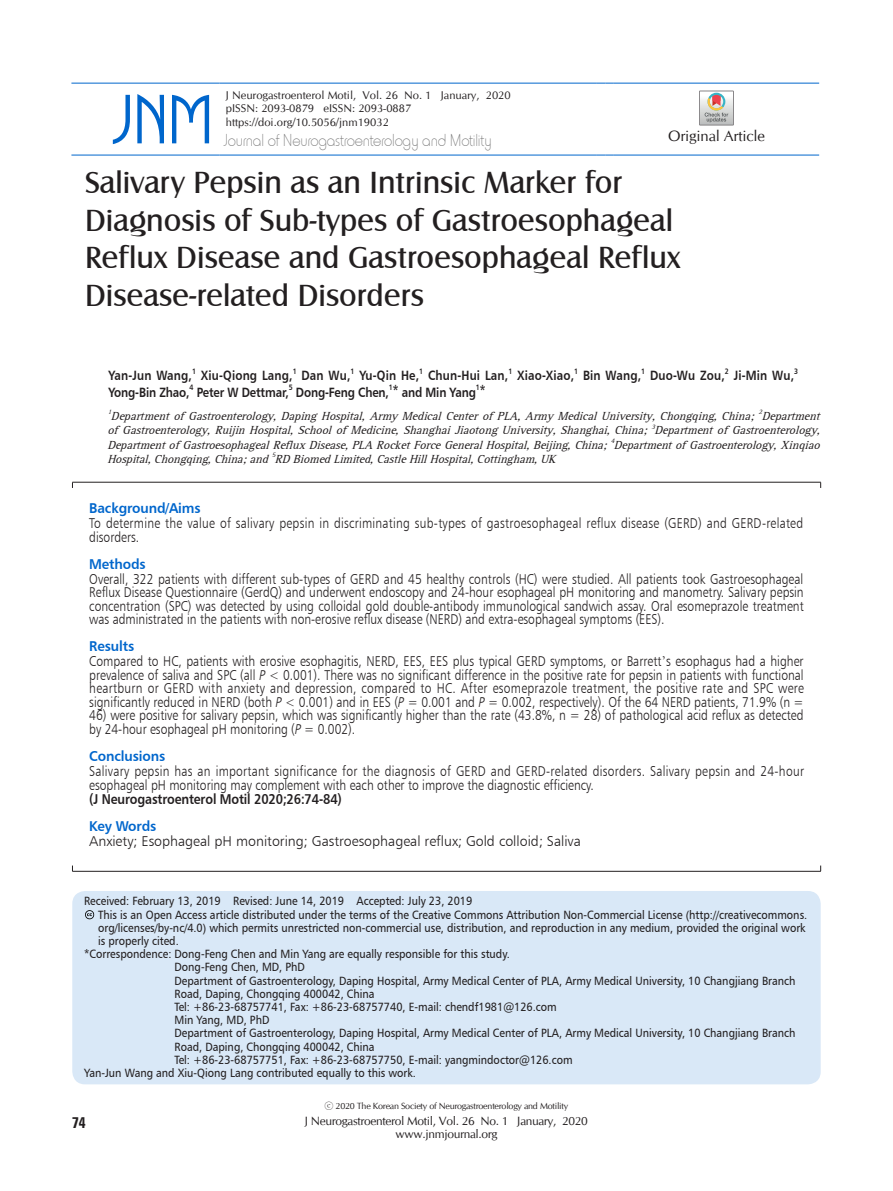
<style>
.page{position:relative;width:893px;height:1191px;background:#fff}
.page>*{position:absolute;margin:0;border:0;box-sizing:border-box;transform-origin:0 0}
.t1{font:500 64.5px "Busorama IT Cby BT";color:#06c}
.t2{font:31.5px/37.8px "Castle T";color:#231f20}
.t3{font:18px "Horatio D Ligh";letter-spacing:-.015em;color:#787878;scale:.9 1}
.t4{font:15.3px "Univeconbol";color:#231f20}
.t5{font:15px "CG Omega";letter-spacing:-.01em;color:#231f20}
.t6{font:14.25px/13.5px "Humanist 777 BT Light B";color:#231f20;text-align:justify;scale:.85 1}
.t7{font:14.25px/13.5px "Humanist 777 BT Light B";letter-spacing:.02em;color:#231f20;scale:.85 1}
.t8{font:14.25px "Humanist 777 BT Light B";color:#231f20}
.t9{font:14.25px "Humanist 777 BT Bold B";letter-spacing:-.01em;color:#06c;scale:.95 1}
.t10{font:14.25px "Humanist 777 BT Bold B";letter-spacing:-.01em;color:#231f20;scale:.87 1}
.t11{font:13.5px "Humanist 777 BT Bold B";letter-spacing:.015em;color:#231f20;scale:.85 1}
.t12{font:13.5px "Humanist 777 BT Bold B";letter-spacing:-.01em;color:#231f20;scale:.85 1}
.t13{font:12px "Humanist 777 BT Roman B";color:#231f20;scale:.9 1}
.t14{font:italic 12px "Rotisser";color:#231f20}
.t15{font:12px/13.5px "CG Omega";letter-spacing:-.025em;color:#231f20;text-align:center}
.t16{font:11.25px/13.5px "CG Omega";color:#231f20}
.t17{font:9px "CG Omega";letter-spacing:-.025em;color:#231f20}
.t18{font:7.8px "Humanist 777 BT Bold B";color:#231f20;scale:.85 1}
.t19{font:italic 7.05px "Rotisser";color:#231f20}
.s1{font-size:13.5px}
.s2{font-family:"Times New Roman"}
.s3{font-style:italic}
.s4{font-family:"Batang Che"}
</style>
<div class="page">
<hr style="left:71px;top:83px;width:148px;height:1px;background:#06c">
<hr style="left:71px;top:155px;width:148px;height:1px;background:#06c">
<hr style="left:219px;top:83px;width:378px;height:1px;background:#06c">
<svg style="left:597px;top:83px;width:17px;height:1px"></svg>
<hr style="left:614px;top:83px;width:205px;height:1px;background:#06c">
<hr style="left:614px;top:155px;width:205px;height:1px;background:#06c">
<svg style="left:597px;top:155px;width:17px;height:1px"></svg>
<hr style="left:219px;top:155px;width:378px;height:1px;background:#06c">
<div style="left:699px;top:91px;width:35px;height:34px;border:1px solid #888688"></div>
<svg style="left:699px;top:91px;width:34px;height:34px"></svg>
<div style="left:72px;top:891px;width:749px;height:193px;background:#d9e8f7;border-radius:13px"></div>
<svg style="left:85px;top:910px;width:10px;height:10px"></svg>
<hr style="left:72px;top:482px;width:749px;height:1px;background:#231f20">
<hr style="left:72px;top:871px;width:749px;height:1px;background:#231f20">
<h1 class="t1" style="left:112px;top:81px;width:102px">JNM</h1>
<p class="t16" style="left:226px;top:89px;width:286px">J Neurogastroenterol Motil, Vol. 26 No. 1 January, 2020 pISSN: 2093-0879 eISSN: 2093-0887 https://doi.org/10.5056/jnm19032</p>
<p class="t3" style="left:224px;top:130px;width:299px">Journal of Neurogastroenterology and Motility</p>
<p class="t5" style="left:668px;top:127px;width:98px">Original Article</p>
<h2 class="t2" style="left:85px;top:164px;width:597px">Salivary Pepsin as an Intrinsic Marker for Diagnosis of Sub-types of Gastroesophageal Reflux Disease and Gastroesophageal Reflux Disease-related Disorders</h2>
<p class="t11" style="left:108px;top:367px;width:100px">Yan-Jun Wang,</p>
<p class="t18" style="left:192px;top:366px;width:6px">1</p>
<p class="t11" style="left:201px;top:367px;width:109px">Xiu-Qiong Lang,</p>
<p class="t18" style="left:293px;top:366px;width:6px">1</p>
<p class="t11" style="left:302px;top:367px;width:59px">Dan Wu,</p>
<p class="t18" style="left:351px;top:366px;width:6px">1</p>
<p class="t11" style="left:359px;top:367px;width:72px">Yu-Qin He,</p>
<p class="t18" style="left:419px;top:366px;width:6px">1</p>
<p class="t11" style="left:428px;top:367px;width:96px">Chun-Hui Lan,</p>
<p class="t18" style="left:508px;top:366px;width:6px">1</p>
<p class="t11" style="left:517px;top:367px;width:69px">Xiao-Xiao,</p>
<p class="t18" style="left:574px;top:366px;width:6px">1</p>
<p class="t11" style="left:583px;top:367px;width:70px">Bin Wang,</p>
<p class="t18" style="left:641px;top:366px;width:6px">1</p>
<p class="t11" style="left:650px;top:367px;width:89px">Duo-Wu Zou,</p>
<p class="t18" style="left:725px;top:366px;width:6px">2</p>
<p class="t11" style="left:734px;top:367px;width:73px">Ji-Min Wu,</p>
<p class="t18" style="left:794px;top:366px;width:6px">3</p>
<p class="t12" style="left:108px;top:383px;width:97px">Yong-Bin Zhao,</p>
<p class="t18" style="left:189px;top:382px;width:6px">4</p>
<p class="t12" style="left:197px;top:383px;width:110px">Peter W Dettmar,</p>
<p class="t18" style="left:289px;top:382px;width:6px">5</p>
<p class="t12" style="left:296px;top:383px;width:213px">Dong-Feng Chen,<sup>1</sup>* and Min Yang</p>
<p class="t18" style="left:476px;top:382px;width:13px">1<span class="s1">*</span></p>
<p class="t19" style="left:108px;top:408px;width:7px">1</p>
<p class="t14" style="left:111px;top:409px;width:714px">Department of Gastroenterology, Daping Hospital, Army Medical Center of PLA, Army Medical University, Chongqing, China; Department</p>
<p class="t19" style="left:759px;top:408px;width:7px">2</p>
<p class="t14" style="left:107px;top:423px;width:718px">of Gastroenterology, Ruijin Hospital, School of Medicine, Shanghai Jiaotong University, Shanghai, China; Department of Gastroenterology,</p>
<p class="t19" style="left:651px;top:422px;width:7px">3</p>
<p class="t14" style="left:107px;top:438px;width:718px">Department of Gastroesophageal Reflux Disease, PLA Rocket Force General Hospital, Beijing, China; Department of Gastroenterology, Xinqiao</p>
<p class="t19" style="left:611px;top:436px;width:7px">4</p>
<p class="t19" style="left:272px;top:451px;width:7px">5</p>
<p class="t14" style="left:107px;top:452px;width:453px">Hospital, Chongqing, China; and RD Biomed Limited, Castle Hill Hospital, Cottingham, UK</p>
<p class="t9" style="left:89px;top:499px;width:119px">Background/Aims</p>
<p class="t7" style="left:89px;top:516px;width:841px">To determine the value of salivary pepsin in discriminating sub-types of gastroesophageal reflux disease (GERD) and GERD-related disorders.</p>
<p class="t9" style="left:89px;top:555px;width:61px">Methods</p>
<p class="t6" style="left:89px;top:572px;width:842px">Overall, 322 patients with different sub-types of GERD and 45 healthy controls (HC) were studied. All patients took Gastroesophageal Reflux Disease Questionnaire (GerdQ) and underwent endoscopy and 24-hour esophageal pH monitoring and manometry. Salivary pepsin concentration (SPC) was detected by using colloidal gold double-antibody immunological sandwich assay. Oral esomeprazole treatment was administrated in the patients with non-erosive reflux disease (NERD) and extra-esophageal symptoms (EES).</p>
<p class="t9" style="left:89px;top:637px;width:49px">Results</p>
<p class="t6" style="left:89px;top:654px;width:842px">Compared to HC, patients with erosive esophagitis, NERD, EES, EES plus typical GERD symptoms, or Barrett<span class="s2">’</span>s esophagus had a higher prevalence of saliva and SPC (all <span class="s3">P</span> &lt; 0.001). There was no significant difference in the positive rate for pepsin in patients with functional heartburn or GERD with anxiety and depression, compared to HC. After esomeprazole treatment, the positive rate and SPC were significantly reduced in NERD (both <span class="s3">P</span> &lt; 0.001) and in EES (<span class="s3">P</span> = 0.001 and <span class="s3">P</span> = 0.002, respectively). Of the 64 NERD patients, 71.9% (n =</p>
<p class="t6" style="left:89px;top:708px;width:842px">46) were positive for salivary pepsin, which was significantly higher than the rate (43.8%, n = 28) of pathological acid reflux as detected by 24-hour esophageal pH monitoring (<span class="s3">P</span> = 0.002).</p>
<p class="t9" style="left:89px;top:747px;width:81px">Conclusions</p>
<p class="t7" style="left:89px;top:764px;width:842px">Salivary pepsin has an important significance for the diagnosis of GERD and GERD-related disorders. Salivary pepsin and 24-hour esophageal pH monitoring may complement with each other to improve the diagnostic efficiency.</p>
<p class="t10" style="left:89px;top:790px;width:292px">(J Neurogastroenterol Motil 2020;26:74-84)</p>
<p class="t9" style="left:89px;top:817px;width:72px">Key Words</p>
<p class="t8" style="left:89px;top:832px;width:493px">Anxiety; Esophageal pH monitoring; Gastroesophageal reflux; Gold colloid; Saliva</p>
<p class="t13" style="left:84px;top:893px;width:433px">Received: February 13, 2019 Revised: June 14, 2019 Accepted: July 23, 2019</p>
<p class="t13" style="left:98px;top:907px;width:789px">This is an Open Access article distributed under the terms of the Creative Commons Attribution Non-Commercial License (http://creativecommons.</p>
<p class="t13" style="left:98px;top:920px;width:788px">org/licenses/by-nc/4.0) which permits unrestricted non-commercial use, distribution, and reproduction in any medium, provided the original work</p>
<p class="t13" style="left:98px;top:933px;width:91px">is properly cited.</p>
<p class="t13" style="left:84px;top:946px;width:474px">*Correspondence: Dong-Feng Chen and Min Yang are equally responsible for this study.</p>
<p class="t13" style="left:175px;top:959px;width:146px">Dong-Feng Chen, MD, PhD</p>
<p class="t13" style="left:175px;top:973px;width:691px">Department of Gastroenterology, Daping Hospital, Army Medical Center of PLA, Army Medical University, 10 Changjiang Branch</p>
<p class="t13" style="left:175px;top:986px;width:224px">Road, Daping, Chongqing 400042, China</p>
<p class="t13" style="left:175px;top:999px;width:426px">Tel: +86-23-68757741, Fax: +86-23-68757740, E-mail: chendf1981@126.com</p>
<p class="t13" style="left:175px;top:1012px;width:107px">Min Yang, MD, PhD</p>
<p class="t13" style="left:175px;top:1025px;width:691px">Department of Gastroenterology, Daping Hospital, Army Medical Center of PLA, Army Medical University, 10 Changjiang Branch</p>
<p class="t13" style="left:175px;top:1039px;width:224px">Road, Daping, Chongqing 400042, China</p>
<p class="t13" style="left:175px;top:1052px;width:444px">Tel: +86-23-68757751, Fax: +86-23-68757750, E-mail: yangmindoctor@126.com</p>
<p class="t13" style="left:84px;top:1065px;width:370px">Yan-Jun Wang and Xiu-Qiong Lang contributed equally to this work.</p>
<p class="t4" style="left:72px;top:1112px;width:15px">74</p>
<p class="t17" style="left:325px;top:1100px;width:245px"><span class="s4">ⓒ</span> 2020 The Korean Society of Neurogastroenterology and Motility</p>
<p class="t15" style="left:305px;top:1114px;width:285px">J Neurogastroenterol Motil, Vol. 26 No. 1 January, 2020 www.jnmjournal.org</p>
</div>
